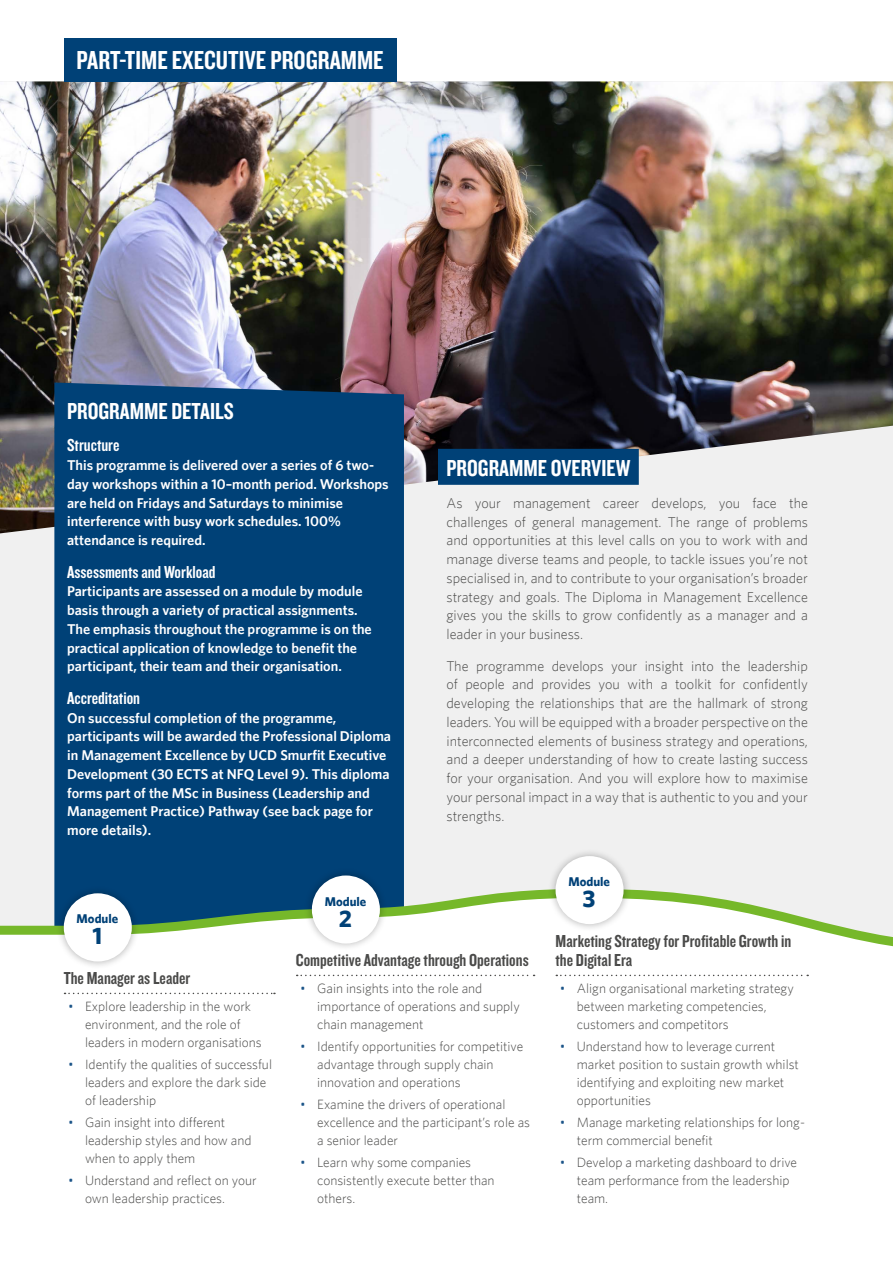
<style>
.page{position:relative;width:893px;height:1263px;background:#fff}
.page>*{position:absolute;margin:0;border:0;box-sizing:border-box;transform-origin:0 0}
.t1{font:27px "Knockout HTF49 Liteweight";color:#fff}
.Sub_heads{font:24px "Knockout HTF49 Liteweight";color:#fff}
.HEADS{font:700 24px "Whitney";color:#004177}
.HEADS-2{font:18px/19.4px "Knockout HTF49 Liteweight";color:#4a4a49}
.Sub_heads-2{font:18px "Knockout HTF49 Liteweight";color:#fff}
.Body{font:300 14.25px/18.8px "Whitney";color:#4a4a49;text-align:justify}
.Body-2{font:600 14.25px/18.8px "Whitney";color:#fff}
.t2{font:300 13.5px/18px "Whitney";color:#4a4a49}
.HEADS-3{font:700 12.75px "Whitney";color:#004177}
.s1{color:#1b5488}
</style>
<div class="page">
<div style="left:0;top:81px;width:893px;height:1008px;background:#f0f0f0"></div>
<img style="left:0;top:81px;width:893px;height:452px">
<div style="left:54px;top:382px;width:350px;height:462px;background:#004177"></div>
<div style="left:64px;top:38px;width:332px;height:43px;background:#004177"></div>
<svg style="left:0;top:844px;width:893px;height:245px"></svg>
<div style="left:304px;top:867px;width:84px;height:85px;background:#000;opacity:.3"></div>
<div style="left:312px;top:875px;width:68px;height:68px;background:#fff;border-radius:50%"></div>
<svg style="left:297px;top:975px;width:238px;height:1px"></svg>
<div style="left:56px;top:885px;width:84px;height:84px;background:#000;opacity:.3"></div>
<div style="left:64px;top:893px;width:68px;height:68px;background:#fff;border-radius:50%"></div>
<svg style="left:65px;top:993px;width:210px;height:1px"></svg>
<div style="left:548px;top:848px;width:83px;height:84px;background:#000;opacity:.3"></div>
<div style="left:555px;top:856px;width:69px;height:68px;background:#fff;border-radius:50%"></div>
<svg style="left:556px;top:975px;width:252px;height:1px"></svg>
<div style="left:438px;top:449px;width:201px;height:36px;background:#004177"></div>
<p class="t1" style="left:77px;top:46px;width:309px">PART-TIME EXECUTIVE PROGRAMME</p>
<p class="Sub_heads" style="left:67px;top:399px;width:168px">PROGRAMME DETAILS</p>
<p class="Sub_heads-2" style="left:67px;top:436px;width:54px">Structure</p>
<p class="Body-2" style="left:67px;top:455px;width:323px">This programme is delivered over a series of 6 two&shy;day workshops within a 10–month period. Workshops are held on Fridays and Saturdays to minimise interference with busy work schedules. 100% attendance is required.</p>
<p class="Sub_heads-2" style="left:67px;top:562px;width:150px">Assessments and Workload</p>
<p class="Body-2" style="left:67px;top:581px;width:306px">Participants are assessed on a module by module basis through a variety of practical assignments.<br>The emphasis throughout the programme is on the practical application of knowledge to benefit the participant, their team and their organisation.</p>
<p class="Sub_heads-2" style="left:67px;top:689px;width:74px">Accreditation</p>
<p class="Body-2" style="left:67px;top:708px;width:325px">On successful completion of the programme, participants will be awarded the Professional Diploma in Management Excellence by UCD Smurfit Executive Development (30 ECTS at NFQ Level 9). This diploma forms part of the MSc in Business (Leadership and Management Practice) Pathway (see back page for more details).</p>
<p class="Sub_heads" style="left:446px;top:456px;width:185px">PROGRAMME OVERVIEW</p>
<p class="Body" style="left:446px;top:493px;width:363px">As your management career develops, you face the challenges of general management. The range of problems and opportunities at this level calls on you to work with and manage diverse teams and people, to tackle issues you’re not specialised in, and to contribute to your organisation’s broader strategy and goals. The Diploma in Management Excellence gives you the skills to grow confidently as a manager and a leader in your business.</p>
<p class="Body" style="left:446px;top:656px;width:363px">The programme develops your insight into the leadership of people and provides you with a toolkit for confidently developing the relationships that are the hallmark of strong leaders. You will be equipped with a broader perspective on the interconnected elements of business strategy and operations, and a deeper understanding of how to create lasting success for your organisation. And you will explore how to maximise your personal impact in a way that is authentic to you and your strengths.</p>
<p class="HEADS-3" style="left:77px;top:911px;width:43px">Module</p>
<p class="HEADS" style="left:93px;top:921px;width:11px">1</p>
<p class="HEADS-2" style="left:64px;top:969px;width:128px">The Manager as Leader</p>
<p class="t2" style="left:85px;top:997px;width:178px;text-indent:-17px"><span class="s1">•</span> Explore leadership in the work environment, and the role of leaders in modern organisations</p>
<p class="t2" style="left:85px;top:1055px;width:188px;text-indent:-17px"><span class="s1">•</span> Identify the qualities of successful leaders and explore the dark side of leadership</p>
<p class="t2" style="left:85px;top:1113px;width:168px;text-indent:-17px"><span class="s1">•</span> Gain insight into different leadership styles and how and when to apply them</p>
<p class="t2" style="left:85px;top:1171px;width:173px;text-indent:-17px"><span class="s1">•</span> Understand and reflect on your own leadership practices.</p>
<p class="HEADS-3" style="left:325px;top:894px;width:43px">Module</p>
<p class="HEADS" style="left:339px;top:904px;width:15px">2</p>
<p class="HEADS-2" style="left:296px;top:951px;width:234px">Competitive Advantage through Operations</p>
<p class="t2" style="left:317px;top:979px;width:204px;text-indent:-17px"><span class="s1">•</span> Gain insights into the role and importance of operations and supply chain management</p>
<p class="t2" style="left:317px;top:1037px;width:207px;text-indent:-17px"><span class="s1">•</span> Identify opportunities for competitive advantage through supply chain innovation and operations</p>
<p class="t2" style="left:317px;top:1095px;width:214px;text-indent:-17px"><span class="s1">•</span> Examine the drivers of operational excellence and the participant’s role as a senior leader</p>
<p class="t2" style="left:317px;top:1153px;width:179px;text-indent:-17px"><span class="s1">•</span> Learn why some companies consistently execute better than others.</p>
<p class="HEADS-3" style="left:568px;top:874px;width:43px">Module</p>
<p class="HEADS" style="left:583px;top:884px;width:15px">3</p>
<p class="HEADS-2" style="left:555px;top:931px;width:237px">Marketing Strategy for Profitable Growth in the Digital Era</p>
<p class="t2" style="left:577px;top:979px;width:219px;text-indent:-17px"><span class="s1">•</span> Align organisational marketing strategy between marketing competencies, customers and competitors</p>
<p class="t2" style="left:577px;top:1037px;width:224px;text-indent:-17px"><span class="s1">•</span> Understand how to leverage current market position to sustain growth whilst identifying and exploiting new market opportunities</p>
<p class="t2" style="left:577px;top:1113px;width:230px;text-indent:-17px"><span class="s1">•</span> Manage marketing relationships for long&shy;term commercial benefit</p>
<p class="t2" style="left:577px;top:1153px;width:222px;text-indent:-17px"><span class="s1">•</span> Develop a marketing dashboard to drive team performance from the leadership team.</p>
</div>
